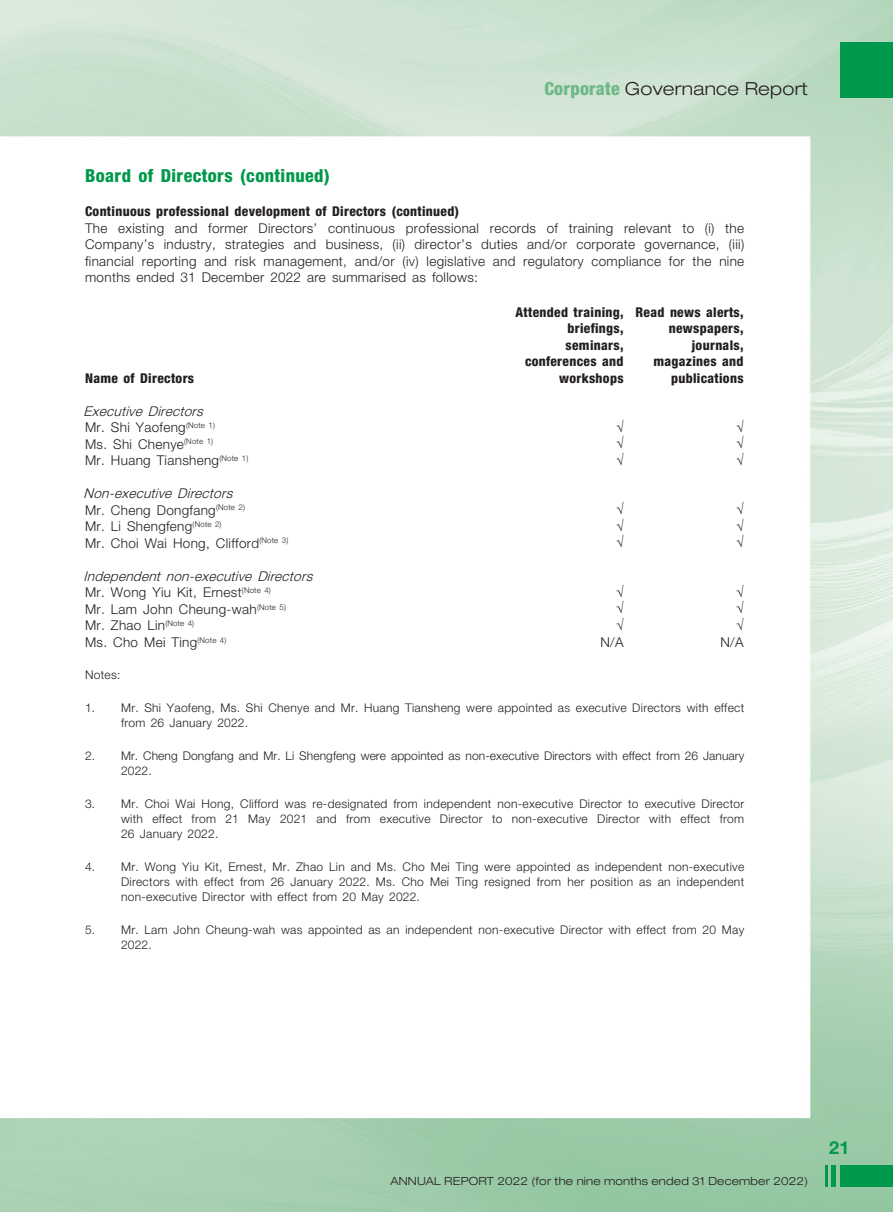
<style>
.page{position:relative;width:893px;height:1212px;background:#fff}
.page>*{position:absolute;margin:0;border:0;box-sizing:border-box;transform-origin:0 0}
._03_H1{font:800 condensed 18px "Helvetica Neue LT Std";letter-spacing:.025em;color:#00994c}
.t1{font:300 expanded 18px "Helvetica Neue LT Std";letter-spacing:.015em;color:#231f20}
.t2{font:700 18px "Helvetica Neue LT Std";color:#00994c}
._01_Body_Text{font:300 13.5px/16.5px "Helvetica Neue LT Std";letter-spacing:.025em;color:#231f20;text-align:justify}
._15_Table_Stub{font:300 13.5px "Helvetica Neue LT Std";letter-spacing:.025em;color:#231f20}
._01_Body_Text-2{font:800 condensed 13.5px/16.5px "Helvetica Neue LT Std";letter-spacing:.025em;color:#231f20;text-align:right}
._15_Table_Stub-2{font:italic 300 13.5px "Helvetica Neue LT Std";color:#231f20}
._04___H2{font:800 condensed 13.5px "Helvetica Neue LT Std";letter-spacing:.025em;color:#231f20}
._01_Body_Text-3{font:13.5px "Times New Roman";color:#231f20}
._15_Table_Stub-3{font:800 condensed 13.5px "Helvetica Neue LT Std";letter-spacing:.025em;color:#231f20}
._02_Note_Text{font:300 12px/15px "Helvetica Neue LT Std";letter-spacing:.025em;color:#231f20}
._02_Note_Text-2{font:300 12px/15px "Helvetica Neue LT Std";letter-spacing:.005em;color:#231f20}
.t3{font:300 expanded 11.25px "Helvetica Neue LT Std";letter-spacing:.015em;color:#231f20}
.s1{font-weight:800;font-stretch:condensed;color:#6db886}
</style>
<div class="page">
<img style="left:0;top:0;width:893px;height:1212px">
<div style="left:840px;top:1165px;width:53px;height:21px;background:#00994c"></div>
<div style="left:831px;top:1165px;width:5px;height:21px;background:#00994c"></div>
<hr style="left:825px;top:1165px;width:3px;height:21px;background:#00994c">
<div style="left:840px;top:43px;width:53px;height:55px;background:#00994c"></div>
<h1 class="t1" style="left:544px;top:78px;width:265px"><span class="s1">Corporate</span> Governance Report</h1>
<p class="_03_H1" style="left:85px;top:164px;width:246px">Board of Directors (continued)</p>
<p class="_04___H2" style="left:85px;top:203px;width:375px">Continuous professional development of Directors (continued)</p>
<p class="_01_Body_Text" style="left:85px;top:220px;width:661px">The existing and former Directors’ continuous professional records of training relevant to (i) the Company’s industry, strategies and business, (ii) director’s duties and/or corporate governance, (iii) financial reporting and risk management, and/or (iv) legislative and regulatory compliance for the nine months ended 31 December 2022 are summarised as follows:</p>
<p class="_15_Table_Stub-3" style="left:85px;top:370px;width:111px">Name of Directors</p>
<p class="_01_Body_Text-2" style="left:516px;top:304px;width:110px">Attended training, briefings, seminars, conferences and workshops</p>
<p class="_01_Body_Text-2" style="left:636px;top:304px;width:110px">Read news alerts, newspapers, journals, magazines and publications</p>
<p class="_15_Table_Stub-2" style="left:84px;top:403px;width:125px">Executive Directors</p>
<p class="_15_Table_Stub" style="left:85px;top:419px;width:131px">Mr. Shi Yaofeng<sup>(Note</sup> <sup>1)</sup></p>
<p class="_01_Body_Text-3" style="left:616px;top:418px;width:9px">√</p>
<p class="_01_Body_Text-3" style="left:736px;top:418px;width:9px">√</p>
<p class="_15_Table_Stub" style="left:85px;top:436px;width:130px">Ms. Shi Chenye<sup>(Note</sup> <sup>1)</sup></p>
<p class="_01_Body_Text-3" style="left:616px;top:434px;width:9px">√</p>
<p class="_01_Body_Text-3" style="left:736px;top:434px;width:9px">√</p>
<p class="_15_Table_Stub" style="left:85px;top:452px;width:165px">Mr. Huang Tiansheng<sup>(Note</sup> <sup>1)</sup></p>
<p class="_01_Body_Text-3" style="left:616px;top:451px;width:9px">√</p>
<p class="_01_Body_Text-3" style="left:736px;top:451px;width:9px">√</p>
<p class="_15_Table_Stub-2" style="left:84px;top:485px;width:154px">Non-executive Directors</p>
<p class="_15_Table_Stub" style="left:85px;top:502px;width:161px">Mr. Cheng Dongfang<sup>(Note</sup> <sup>2)</sup></p>
<p class="_01_Body_Text-3" style="left:616px;top:500px;width:9px">√</p>
<p class="_01_Body_Text-3" style="left:736px;top:500px;width:9px">√</p>
<p class="_15_Table_Stub" style="left:85px;top:518px;width:138px">Mr. Li Shengfeng<sup>(Note</sup> <sup>2)</sup></p>
<p class="_01_Body_Text-3" style="left:616px;top:517px;width:9px">√</p>
<p class="_01_Body_Text-3" style="left:736px;top:517px;width:9px">√</p>
<p class="_15_Table_Stub" style="left:85px;top:535px;width:205px">Mr. Choi Wai Hong, Clifford<sup>(Note</sup> <sup>3)</sup></p>
<p class="_01_Body_Text-3" style="left:616px;top:533px;width:9px">√</p>
<p class="_01_Body_Text-3" style="left:736px;top:533px;width:9px">√</p>
<p class="_15_Table_Stub-2" style="left:84px;top:568px;width:234px">Independent non-executive Directors</p>
<p class="_15_Table_Stub" style="left:85px;top:584px;width:187px">Mr. Wong Yiu Kit, Ernest<sup>(Note</sup> <sup>4)</sup></p>
<p class="_01_Body_Text-3" style="left:616px;top:583px;width:9px">√</p>
<p class="_01_Body_Text-3" style="left:736px;top:583px;width:9px">√</p>
<p class="_15_Table_Stub" style="left:85px;top:601px;width:202px">Mr. Lam John Cheung-wah<sup>(Note</sup> <sup>5)</sup></p>
<p class="_01_Body_Text-3" style="left:616px;top:599px;width:9px">√</p>
<p class="_01_Body_Text-3" style="left:736px;top:599px;width:9px">√</p>
<p class="_15_Table_Stub" style="left:85px;top:617px;width:111px">Mr. Zhao Lin<sup>(Note</sup> <sup>4)</sup></p>
<p class="_01_Body_Text-3" style="left:616px;top:616px;width:9px">√</p>
<p class="_01_Body_Text-3" style="left:736px;top:616px;width:9px">√</p>
<p class="_15_Table_Stub" style="left:85px;top:634px;width:143px">Ms. Cho Mei Ting<sup>(Note</sup> <sup>4)</sup></p>
<p class="_01_Body_Text" style="left:600px;top:634px;width:25px">N/A</p>
<p class="_01_Body_Text" style="left:720px;top:634px;width:25px">N/A</p>
<p class="_02_Note_Text" style="left:85px;top:667px;width:37px">Notes:</p>
<p class="_02_Note_Text" style="left:121px;top:700px;width:625px;text-indent:-36px">1. Mr. Shi Yaofeng, Ms. Shi Chenye and Mr. Huang Tiansheng were appointed as executive Directors with effect from 26 January 2022.</p>
<p class="_02_Note_Text-2" style="left:121px;top:748px;width:625px;text-indent:-36px">2. Mr. Cheng Dongfang and Mr. Li Shengfeng were appointed as non-executive Directors with effect from 26 January<br>2022.</p>
<p class="_02_Note_Text" style="left:121px;top:796px;width:625px;text-align:justify;text-indent:-36px">3. Mr. Choi Wai Hong, Clifford was re-designated from independent non-executive Director to executive Director with effect from 21 May 2021 and from executive Director to non-executive Director with effect from 26 January 2022.</p>
<p class="_02_Note_Text" style="left:121px;top:859px;width:625px;text-align:justify;text-indent:-36px">4. Mr. Wong Yiu Kit, Ernest, Mr. Zhao Lin and Ms. Cho Mei Ting were appointed as independent non-executive Directors with effect from 26 January 2022. Ms. Cho Mei Ting resigned from her position as an independent non-executive Director with effect from 20 May 2022.</p>
<p class="_02_Note_Text" style="left:121px;top:922px;width:625px;text-indent:-36px">5. Mr. Lam John Cheung-wah was appointed as an independent non-executive Director with effect from 20 May<br>2022.</p>
<p class="t3" style="left:390px;top:1174px;width:419px">ANNUAL REPORT 2022 (for the nine months ended 31 December 2022)</p>
<h1 class="t2" style="left:829px;top:1137px;width:22px">21</h1>
</div>
